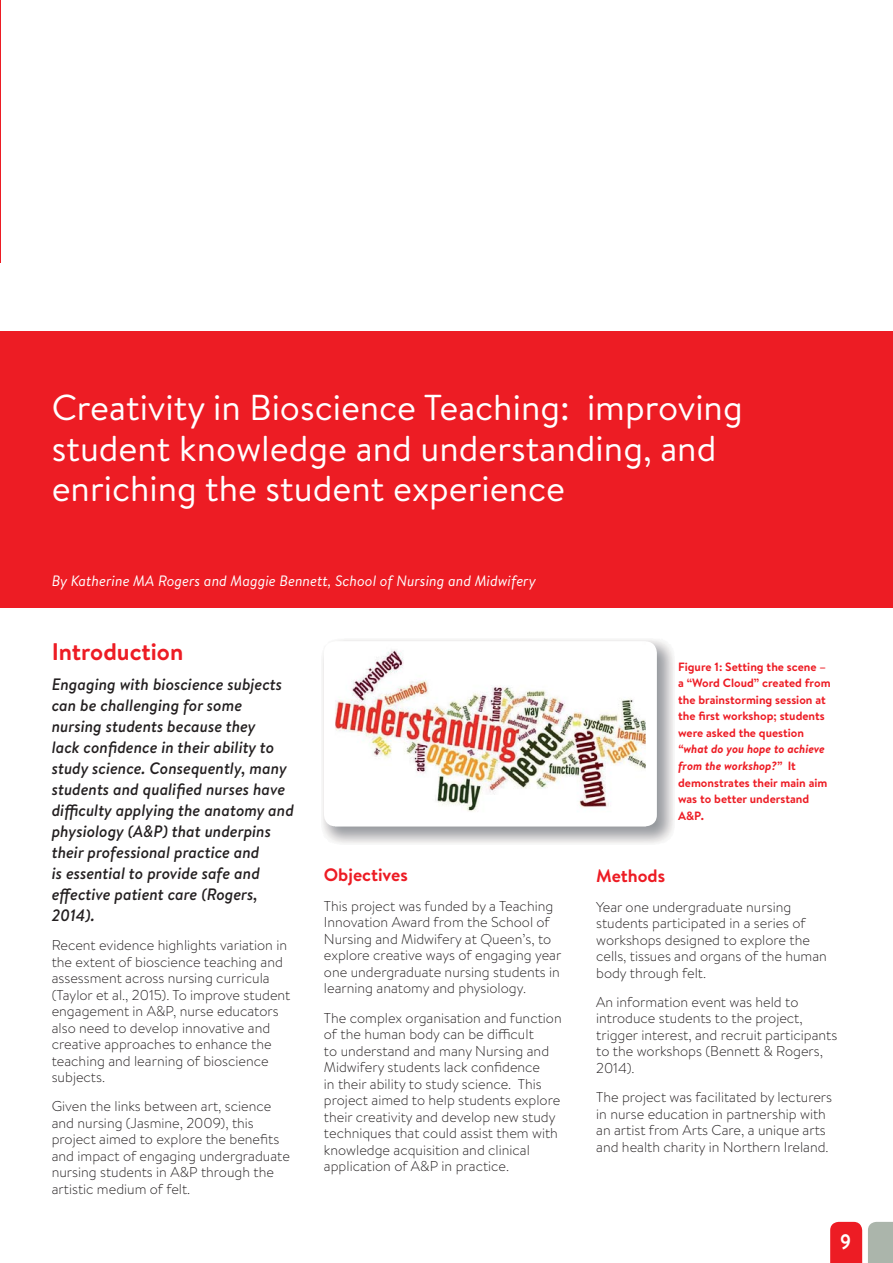
<style>
.page{position:relative;width:893px;height:1263px;background:#fff}
.page>*{position:absolute;margin:0;border:0;box-sizing:border-box;transform-origin:0 0}
.t1{font:36px/40.7px "Brandon Text";color:#fff}
.t2{font:700 24px "Brandon Text";color:#ed1c24}
.t3{font:700 21px "Brandon Text";color:#fff;scale:.9 1}
.t4{font:700 18px "Brandon Text";color:#ed1c24}
.t5{font:italic 500 16.5px/21px "Brandon Text";color:#231f20}
.t6{font:italic 15px "Brandon Text";color:#fff}
.t7{font:300 14.25px/16.5px "Brandon Text";color:#231f20}
.t8{font:700 12px/16.5px "Brandon Text";color:#ed1c24}
.s1{font-style:italic}
</style>
<div class="page">
<hr style="left:0;top:0;width:1px;height:263px;background:#ed1c24">
<div style="left:1px;top:331px;width:892px;height:276px;background:#ed1c24"></div>
<svg style="left:830px;top:1222px;width:32px;height:41px"></svg>
<svg style="left:868px;top:1222px;width:25px;height:41px"></svg>
<img style="left:335px;top:641px;width:311px;height:185px">
<h1 class="t1" style="left:52px;top:391px;width:692px">Creativity in Bioscience Teaching: improving student knowledge and understanding, and enriching the student experience</h1>
<p class="t6" style="left:52px;top:575px;width:486px">By Katherine MA Rogers and Maggie Bennett, School of Nursing and Midwifery</p>
<h2 class="t2" style="left:52px;top:643px;width:133px">Introduction</h2>
<p class="t5" style="left:52px;top:675px;width:244px">Engaging with bioscience subjects can be challenging for some nursing students because they<br>lack confidence in their ability to study science. Consequently, many students and qualified nurses have difficulty applying the anatomy and physiology (A&amp;P) that underpins their professional practice and<br>is essential to provide safe and effective patient care (Rogers,<br>2014).</p>
<p class="t7" style="left:52px;top:938px;width:240px">Recent evidence highlights variation in the extent of bioscience teaching and assessment across nursing curricula (Taylor et al., 2015). To improve student engagement in A&amp;P, nurse educators also need to develop innovative and creative approaches to enhance the teaching and learning of bioscience subjects.</p>
<p class="t7" style="left:52px;top:1100px;width:240px">Given the links between art, science and nursing (Jasmine, 2009), this project aimed to explore the benefits and impact of engaging undergraduate nursing students in A&amp;P through the artistic medium of felt.</p>
<p class="t4" style="left:324px;top:869px;width:85px">Objectives</p>
<p class="t7" style="left:324px;top:899px;width:239px">This project was funded by a Teaching Innovation Award from the School of Nursing and Midwifery at Queen’s, to explore creative ways of engaging year one undergraduate nursing students in learning anatomy and physiology.</p>
<p class="t7" style="left:324px;top:1011px;width:239px">The complex organisation and function of the human body can be difficult<br>to understand and many Nursing and Midwifery students lack confidence<br>in their ability to study science. This project aimed to help students explore their creativity and develop new study techniques that could assist them with knowledge acquisition and clinical application of A&amp;P in practice.</p>
<p class="t8" style="left:678px;top:660px;width:154px">Figure 1: Setting the scene – a “Word Cloud” created from the brainstorming session at the first workshop; students were asked the question</p>
<p class="t8" style="left:678px;top:742px;width:151px"><span class="s1">“what do you hope to achieve from the workshop?”</span> It demonstrates their main aim was to better understand<br>A&amp;P.</p>
<p class="t4" style="left:596px;top:870px;width:71px">Methods</p>
<p class="t7" style="left:596px;top:900px;width:232px">Year one undergraduate nursing students participated in a series of workshops designed to explore the cells, tissues and organs of the human body through felt.</p>
<p class="t7" style="left:596px;top:995px;width:242px">An information event was held to introduce students to the project, trigger interest, and recruit participants to the workshops (Bennett &amp; Rogers,<br>2014).</p>
<p class="t7" style="left:596px;top:1090px;width:237px">The project was facilitated by lecturers in nurse education in partnership with an artist from Arts Care, a unique arts and health charity in Northern Ireland.</p>
<h3 class="t3" style="left:840px;top:1229px;width:14px">9</h3>
</div>
